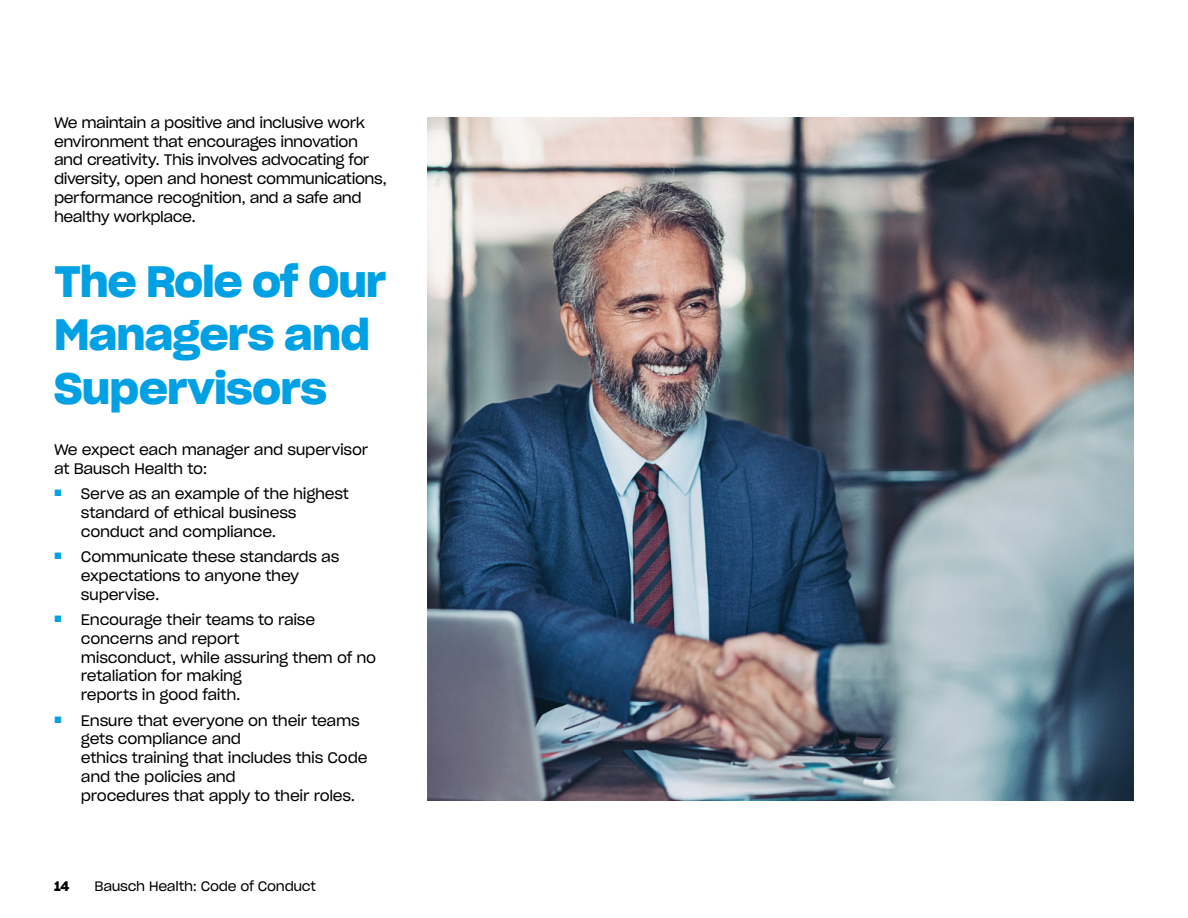
<style>
.page{position:relative;width:1188px;height:918px;background:#fff}
.page>*{position:absolute;margin:0;border:0;box-sizing:border-box;transform-origin:0 0}
.t1{font:42.9px/53.7px "Sharp Grotesk Sm Bold 21";letter-spacing:-.02em;color:#00a1e4}
.t2{font:15px/18.8px "Sharp Grotesk Book 20";letter-spacing:-.025em;color:#000}
.t3{font:13.5px "Sharp Grotesk Book 20";letter-spacing:-.02em;color:#000}
.t4{font:13.5px "Sharp Grotesk Sm Bold 20";color:#000}
</style>
<div class="page">
<img style="left:428px;top:117px;width:706px;height:684px">
<p class="t2" style="left:54px;top:113px;width:334px">We maintain a positive and inclusive work environment that encourages innovation and creativity. This involves advocating for diversity, open and honest communications, performance recognition, and a safe and healthy workplace.</p>
<h1 class="t1" style="left:54px;top:251px;width:334px">The Role of Our<br>Managers and<br>Supervisors</h1>
<p class="t2" style="left:54px;top:439px;width:316px">We expect each manager and supervisor at Bausch Health to:</p>
<p class="t2" style="left:81px;top:484px;width:270px;text-indent:-27px"><sup>■</sup> Serve as an example of the highest standard of ethical business conduct and compliance.</p>
<p class="t2" style="left:81px;top:547px;width:260px;text-indent:-27px"><sup>■</sup> Communicate these standards as expectations to anyone they supervise.</p>
<p class="t2" style="left:81px;top:610px;width:297px;text-indent:-27px"><sup>■</sup> Encourage their teams to raise concerns and report<br>misconduct, while assuring them of no retaliation for making<br>reports in good faith.</p>
<p class="t2" style="left:81px;top:710px;width:288px;text-indent:-27px"><sup>■</sup> Ensure that everyone on their teams gets compliance and<br>ethics training that includes this Code and the policies and<br>procedures that apply to their roles.</p>
<p class="t4" style="left:54px;top:875px;width:17px">14</p>
<p class="t3" style="left:94px;top:876px;width:223px">Bausch Health: Code of Conduct</p>
</div>
